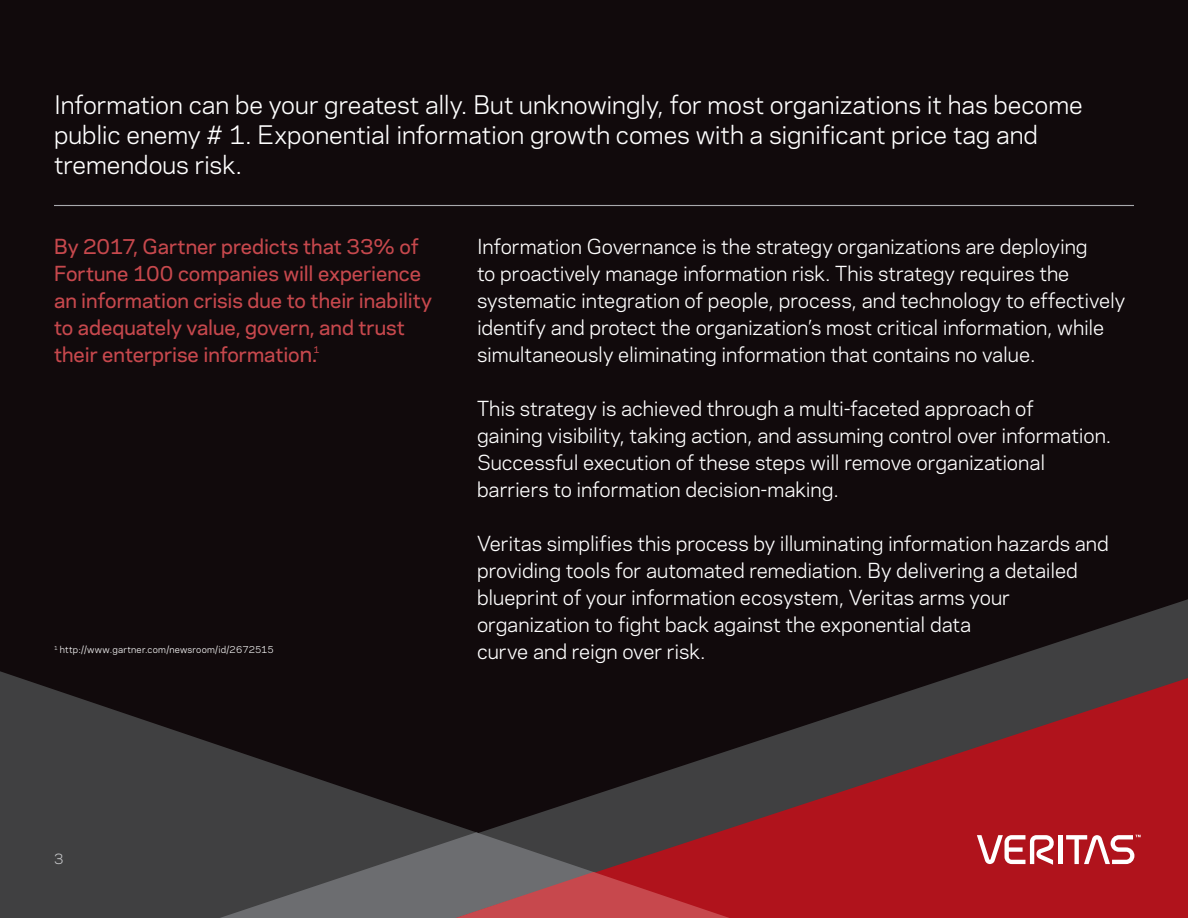
<style>
.page{position:relative;width:1188px;height:918px;background:#110a0c}
.page>*{position:absolute;margin:0;border:0;box-sizing:border-box;transform-origin:0 0}
.t1{font:24px/30px "Polaris";letter-spacing:-.005em;color:#fff}
.t2{font:19.5px/27px "Polaris";letter-spacing:-.005em;color:#fff}
.t3{font:500 19.5px/27px "Polaris";letter-spacing:-.005em;color:#c7484d}
.t4{font:13.5px "Polaris";color:#c7c8ca}
.t5{font:9px "Polaris";letter-spacing:.025em;color:#fff}
.t6{font:500 8.7px "Polaris";color:#c7484d}
.s1{font-size:21px}
</style>
<div class="page">
<svg style="left:962px;top:599px;width:226px;height:75px"></svg>
<svg style="left:0;top:671px;width:415px;height:247px;fill:#404041"></svg>
<svg style="left:179px;top:832px;width:236px;height:86px;background:#4d4e4f"></svg>
<svg style="left:415px;top:674px;width:773px;height:244px"></svg>
<svg style="left:415px;top:872px;width:354px;height:46px;background:#a34349"></svg>
<div style="left:1058px;top:835px;width:5px;height:29px;background:#fff"></div>
<svg style="left:977px;top:835px;width:78px;height:30px;background:#cf7075"></svg>
<svg style="left:1066px;top:835px;width:75px;height:29px;background:#cc676d"></svg>
<hr style="left:54px;top:205px;width:1080px;height:1px;background:#a8a9ad">
<p class="t1" style="left:54px;top:89px;width:1030px">Information can be your greatest ally. But unknowingly, for most organizations it has become public enemy # 1. Exponential information growth comes with a significant price tag and tremendous risk.</p>
<p class="t3" style="left:54px;top:232px;width:380px">By 2017, Gartner predicts that 33% of Fortune 100 companies will experience an information crisis due to their inability to adequately value, govern, and trust their enterprise informatio<span class="s1">n.</span></p>
<p class="t6" style="left:313px;top:343px;width:8px">1</p>
<p class="t5" style="left:54px;top:643px;width:221px"><sup>1</sup> http://www.gartner.com/newsroom/id/2672515</p>
<p class="t2" style="left:477px;top:232px;width:650px">Information Governance is the strategy organizations are deploying<br>to proactively manage information risk. This strategy requires the systematic integration of people, process, and technology to effectively identify and protect the organization’s most critical information, while simultaneously eliminating information that contains no value.</p>
<p class="t2" style="left:477px;top:394px;width:636px">This strategy is achieved through a multi-faceted approach of<br>gaining visibility, taking action, and assuming control over information.<br>Successful execution of these steps will remove organizational barriers to information decision-making.</p>
<p class="t2" style="left:477px;top:529px;width:633px">Veritas simplifies this process by illuminating information hazards and providing tools for automated remediation. By delivering a detailed blueprint of your information ecosystem, Veritas arms your organization to fight back against the exponential data<br>curve and reign over risk.</p>
<p class="t4" style="left:54px;top:848px;width:11px">3</p>
</div>
